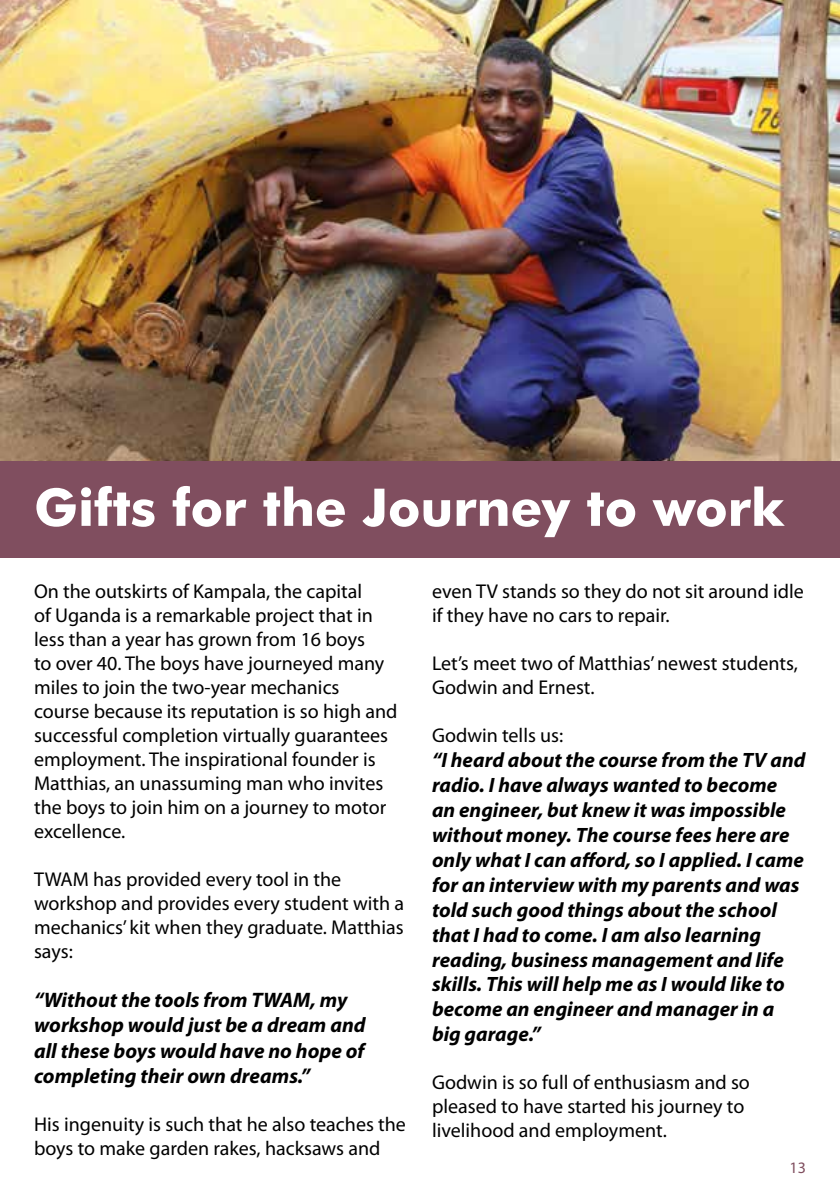
<style>
.page{position:relative;width:840px;height:1191px;background:#fff}
.page>*{position:absolute;margin:0;border:0;box-sizing:border-box;transform-origin:0 0}
.t1{font:700 52px "Futura BT";color:#fff}
.t2{font:italic 700 21px/25.2px "Myriad Pro";color:#000}
.t3{font:italic 700 20.8px/25px "Myriad Pro";color:#000}
.t4{font:20px/24px "Myriad Pro";color:#000}
.t5{font:16px "Myriad Pro";color:#804e5f}
</style>
<div class="page">
<img style="left:0;top:0;width:839px;height:461px">
<div style="left:0;top:461px;width:839px;height:96px;background:#804e5f"></div>
<h1 class="t1" style="left:34px;top:476px;width:751px">Gifts for the Journey to work</h1>
<p class="t4" style="left:34px;top:579px;width:365px">On the outskirts of Kampala, the capital<br>of Uganda is a remarkable project that in less than a year has grown from 16 boys<br>to over 40. The boys have journeyed many miles to join the two-year mechanics course because its reputation is so high and successful completion virtually guarantees employment. The inspirational founder is Matthias, an unassuming man who invites the boys to join him on a journey to motor excellence.</p>
<p class="t4" style="left:34px;top:867px;width:371px">TWAM has provided every tool in the workshop and provides every student with a mechanics’ kit when they graduate. Matthias says:</p>
<p class="t2" style="left:34px;top:987px;width:333px">“Without the tools from TWAM, my workshop would just be a dream and all these boys would have no hope of completing their own dreams.”</p>
<p class="t4" style="left:34px;top:1112px;width:373px">His ingenuity is such that he also teaches the boys to make garden rakes, hacksaws and</p>
<p class="t4" style="left:432px;top:579px;width:373px">even TV stands so they do not sit around idle if they have no cars to repair.</p>
<p class="t4" style="left:432px;top:651px;width:367px">Let’s meet two of Matthias’ newest students,<br>Godwin and Ernest.</p>
<p class="t4" style="left:432px;top:723px;width:133px">Godwin tells us:</p>
<p class="t3" style="left:432px;top:747px;width:374px">“I heard about the course from the TV and radio. I have always wanted to become an engineer, but knew it was impossible without money. The course fees here are only what I can afford, so I applied. I came for an interview with my parents and was told such good things about the school that I had to come. I am also learning reading, business management and life skills. This will help me as I would like to become an engineer and manager in a big garage.”</p>
<p class="t4" style="left:432px;top:1071px;width:319px">Godwin is so full of enthusiasm and so pleased to have started his journey to livelihood and employment.</p>
<p class="t5" style="left:789px;top:1158px;width:18px">13</p>
</div>
